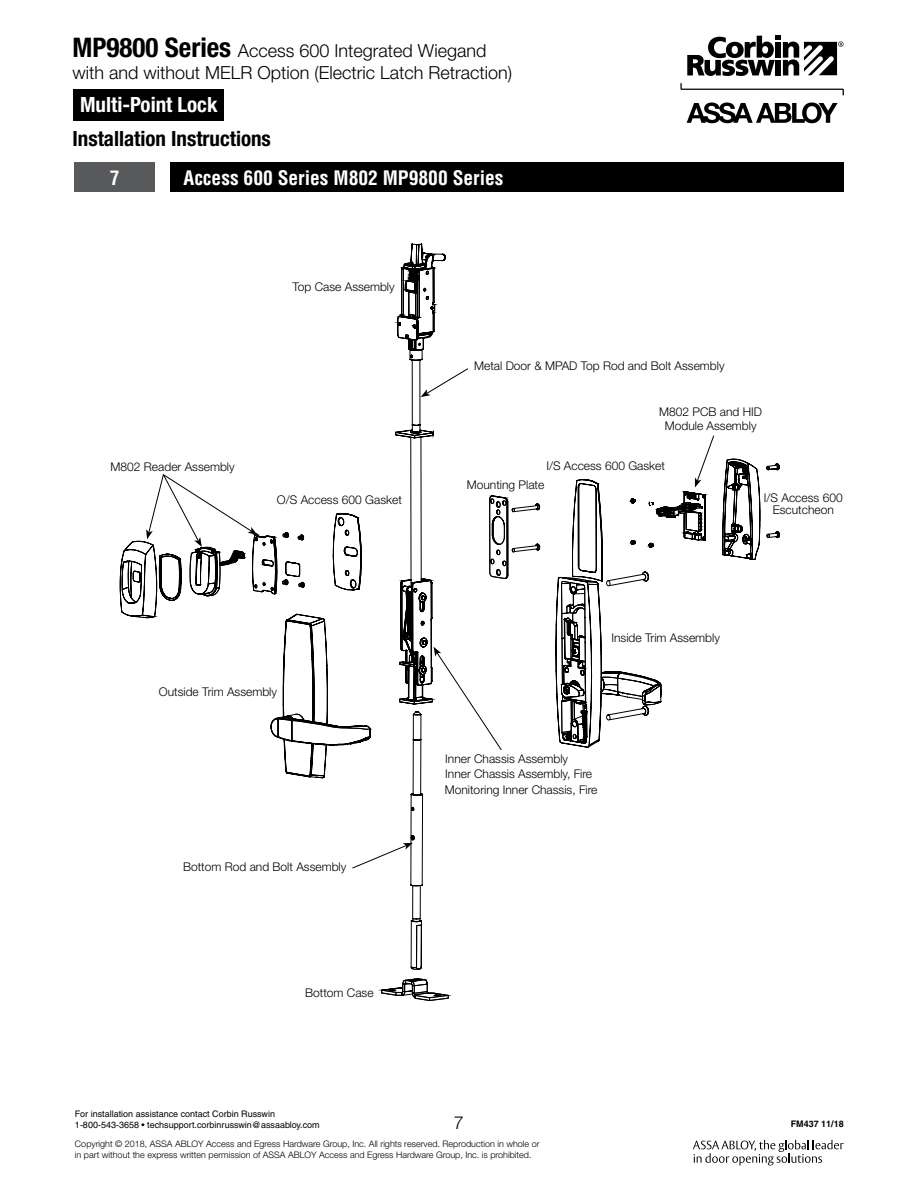
<style>
.page{position:relative;width:918px;height:1188px;background:#fff}
.page>*{position:absolute;margin:0;border:0;box-sizing:border-box;transform-origin:0 0}
.t1{font:700 condensed 21px "Helvetica Neue";color:#000}
.t2{font:700 condensed 21px "Helvetica Neue";color:#fff}
.t3{font:700 condensed 19.5px "Helvetica";color:#fff}
.t4{font:300 18px/21.6px "Helvetica Neue";color:#000}
.t5{font:300 12px/15.6px "Helvetica Neue LT Std";color:#000;text-align:center}
.t6{font:300 9px/10.8px "Helvetica Neue";color:#000}
.t7{font:9px/10.8px "Helvetica";color:#000}
.t8{font:700 9px "Helvetica";color:#000}
.s1{font-weight:700;font-stretch:condensed;font-size:27px}
</style>
<div class="page">
<svg style="left:680px;top:83px;width:164px;height:12px"></svg>
<svg style="left:687px;top:102px;width:151px;height:21px"></svg>
<svg style="left:687px;top:36px;width:157px;height:40px"></svg>
<svg style="left:693px;top:1140px;width:151px;height:25px"></svg>
<div style="left:73px;top:89px;width:151px;height:32px;background:#000"></div>
<div style="left:74px;top:162px;width:81px;height:30px;background:#58595b"></div>
<div style="left:170px;top:162px;width:674px;height:30px;background:#000"></div>
<svg style="left:722px;top:458px;width:58px;height:102px"></svg>
<svg style="left:394px;top:243px;width:52px;height:125px"></svg>
<svg style="left:119px;top:368px;width:596px;height:633px"></svg>
<h3 class="t4" style="left:73px;top:40px;width:441px"><span class="s1">MP9800 Series</span> Access 600 Integrated Wiegand with and without MELR Option (Electric Latch Retraction)</h3>
<h1 class="t2" style="left:80px;top:92px;width:139px">Multi-Point Lock</h1>
<h1 class="t1" style="left:73px;top:126px;width:200px">Installation Instructions</h1>
<h2 class="t3" style="left:110px;top:165px;width:11px">7</h2>
<h2 class="t3" style="left:183px;top:165px;width:322px">Access 600 Series M802 MP9800 Series</h2>
<p class="t5" style="left:293px;top:281px;width:104px">Top Case Assembly</p>
<p class="t5" style="left:111px;top:460px;width:126px">M802 Reader Assembly</p>
<p class="t5" style="left:277px;top:493px;width:126px">O/S Access 600 Gasket</p>
<p class="t5" style="left:474px;top:359px;width:252px">Metal Door &amp; MPAD op Rod and Bolt Assembly</p>
<p class="t5" style="left:581px;top:359px;width:8px">T</p>
<p class="t5" style="left:659px;top:406px;width:104px;line-height:13.6px">M802 PCB and HID<br>Module Assembly</p>
<p class="t5" style="left:546px;top:459px;width:120px">I/S Access 600 Gasket</p>
<p class="t5" style="left:467px;top:478px;width:79px">Mounting Plate</p>
<p class="t5" style="left:764px;top:492px;width:80px;line-height:12.6px">I/S Access 600<br>Escutcheon</p>
<p class="t5" style="left:159px;top:685px;width:120px">Outside Trim Assembly</p>
<p class="t5" style="left:183px;top:860px;width:165px">Bottom Rod and Bolt Assembly</p>
<p class="t5" style="left:305px;top:986px;width:70px">Bottom Case</p>
<p class="t5" style="left:611px;top:631px;width:110px">Inside Trim Assembly</p>
<p class="t5" style="left:445px;top:752px;width:154px;text-align:left">Inner Chassis Assembly<br>Inner Chassis Assembly, Fire<br>Monitoring Inner Chassis, Fire</p>
<p class="t7" style="left:75px;top:1108px;width:246px">For installation assistance contact Corbin Russwin<br>1-800-543-3658 • techsupport.corbinrusswin@assaabloy.com</p>
<h3 class="t4" style="left:454px;top:1111px;width:12px">7</h3>
<p class="t8" style="left:791px;top:1119px;width:55px">FM437 11/18</p>
<p class="t6" style="left:75px;top:1139px;width:466px">Copyright © 2018, ASSA ABLOY Access and Egress Hardware Group, Inc. All rights reserved. Reproduction in whole or in part without the express written permission of ASSA ABLOY Access and Egress Hardware Group, Inc. is prohibited.</p>
</div>
